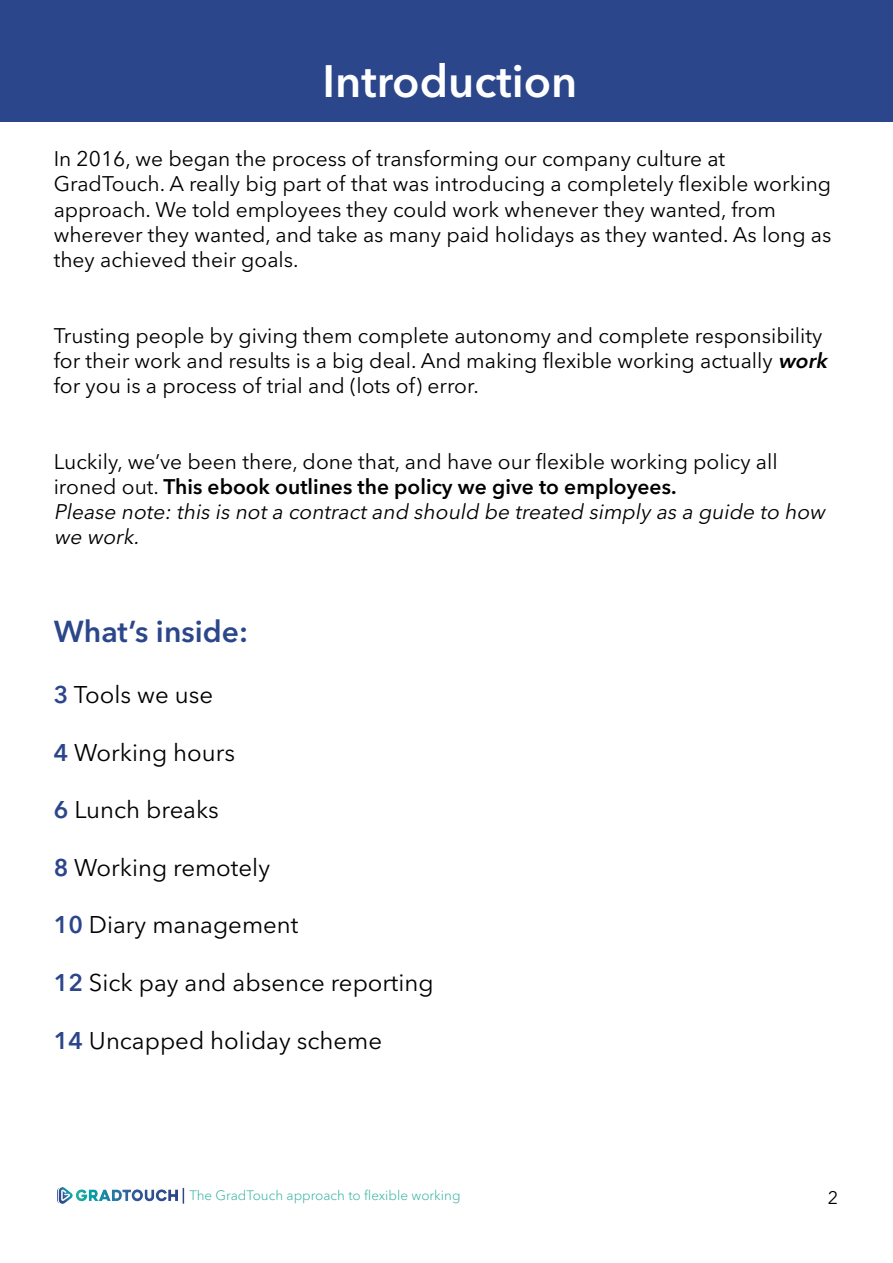
<style>
.page{position:relative;width:893px;height:1263px;background:#fff}
.page>*{position:absolute;margin:0;border:0;box-sizing:border-box;transform-origin:0 0}
.t1{font:600 45px "Avenir Next";color:#fff}
.t2{font:600 30px "Avenir Next";color:#2b468b}
.t3{font:24px "Avenir Next";color:#000}
.t4{font:21px/25.2px "Avenir Next";color:#000}
.t5{font:italic 21px/25.2px "Avenir Next";color:#000}
.t6{font:18px "Avenir Next";color:#000}
.t7{font:300 13.5px "Avenir Next";color:#33b2a2}
.s1{font-weight:600;font-style:italic}
.s2{font-weight:600}
.s3{font-weight:600;color:#2b468b}
</style>
<div class="page">
<img style="left:57px;top:1188px;width:120px;height:16px">
<svg style="left:183px;top:1188px;width:1px;height:16px"></svg>
<div style="left:0;top:0;width:893px;height:122px;background:#2b468b"></div>
<p class="t1" style="left:322px;top:54px;width:256px">Introduction</p>
<p class="t4" style="left:54px;top:146px;width:779px">In 2016, we began the process of transforming our company culture at GradTouch. A really big part of that was introducing a completely flexible working approach. We told employees they could work whenever they wanted, from wherever they wanted, and take as many paid holidays as they wanted. As long as they achieved their goals.</p>
<p class="t4" style="left:54px;top:323px;width:779px">Trusting people by giving them complete autonomy and complete responsibility for their work and results is a big deal. And making flexible working actually <span class="s1">work </span>for you is a process of trial and (lots of) error.</p>
<p class="t4" style="left:54px;top:449px;width:725px">Luckily, we’ve been there, done that, and have our flexible working policy all ironed out. <span class="s2">This ebook outlines the policy we give to employees.</span></p>
<p class="t5" style="left:54px;top:499px;width:777px">Please note:this is nota contractand should be treated simply as a guide to how we work.</p>
<p class="t2" style="left:54px;top:613px;width:196px">What’s inside:</p>
<p class="t3" style="left:54px;top:680px;width:161px"><span class="s3">3</span> Tools we use</p>
<p class="t3" style="left:54px;top:738px;width:183px"><span class="s3">4</span> Working hours</p>
<p class="t3" style="left:54px;top:795px;width:167px"><span class="s3">6</span> Lunch breaks</p>
<p class="t3" style="left:54px;top:853px;width:218px"><span class="s3">8</span> Working remotely</p>
<p class="t3" style="left:54px;top:911px;width:246px"><span class="s3">10</span> Diary management</p>
<p class="t3" style="left:54px;top:968px;width:381px"><span class="s3">12</span> Sick pay and absence reporting</p>
<p class="t3" style="left:54px;top:1026px;width:330px"><span class="s3">14</span> Uncapped holiday scheme</p>
<p class="t7" style="left:189px;top:1187px;width:273px">The GradTouch approach to flexible working</p>
<p class="t6" style="left:828px;top:1187px;width:12px">2</p>
</div>
